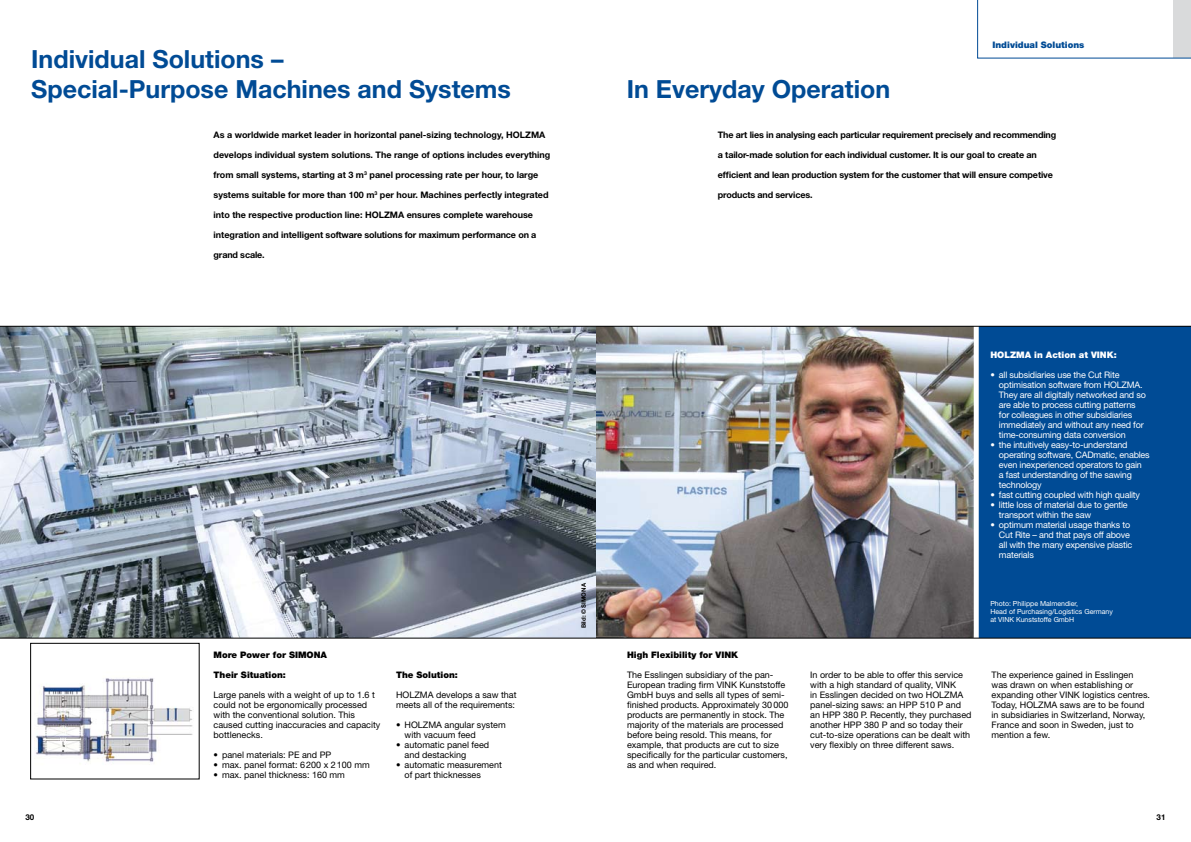
<style>
.page{position:relative;width:1191px;height:842px;background:#fff}
.page>*{position:absolute;margin:0;border:0;box-sizing:border-box;transform-origin:0 0}
.t1{font:700 25px/30px "Helvetica Neue";color:#004b95}
.t2{font:9px/10px "Helvetica Neue";color:#000}
.t3{font:700 9px "Helvetica Neue";color:#000}
.t4{font:9px/10px "Helvetica Neue";letter-spacing:-.02em;color:#fff}
.t5{font:900 9px "Helvetica Neue";color:#000}
.t6{font:900 9px "Helvetica Neue";color:#fff}
.t7{font:900 9px "Helvetica Neue";color:#004b95}
.t8{font:700 8px "Helvetica Neue";color:#000}
.t9{font:7px/8px "Helvetica Neue";color:#fff}
.t10{font:700 6px "Helvetica Neue";color:#000}
</style>
<div class="page">
<div style="left:977px;top:326px;width:214px;height:312px;background:#004b95"></div>
<img style="left:595px;top:327px;width:378px;height:311px">
<div style="left:973px;top:315px;width:5px;height:351px;background:#fff"></div>
<svg style="left:0;top:327px;width:595px;height:311px"></svg>
<svg style="left:977px;top:0;width:214px;height:58px"></svg>
<hr style="left:0;top:638px;width:1191px;height:1px;background:#000">
<hr style="left:0;top:326px;width:1191px;height:1px;background:#000">
<div style="left:30px;top:643px;width:169px;height:136px;border:1px solid #000"></div>
<img style="left:35px;top:678px;width:158px;height:84px">
<h1 class="t1" style="left:31px;top:44px;width:481px">Individual Solutions –<br>Special-Purpose Machines and Systems</h1>
<p class="t3" style="left:214px;top:130px;width:333px">As a worldwide market leader in horizontal panel-sizing technology, HOLZMA</p>
<p class="t3" style="left:214px;top:150px;width:338px">develops individual system solutions. The range of options includes everything</p>
<p class="t3" style="left:214px;top:170px;width:326px">from small systems, starting at 3 m<sup>3</sup> panel processing rate per hour, to large</p>
<p class="t3" style="left:214px;top:190px;width:336px">systems suitable for more than 100 m<sup>3</sup> per hour. Machines perfectly integrated</p>
<p class="t3" style="left:214px;top:210px;width:321px">into the respective production line: HOLZMA ensures complete warehouse</p>
<p class="t3" style="left:214px;top:230px;width:324px">integration and intelligent software solutions for maximum performance on a</p>
<p class="t3" style="left:214px;top:250px;width:53px">grand scale.</p>
<p class="t8" style="left:26px;top:812px;width:10px">30</p>
<p class="t5" style="left:214px;top:650px;width:115px">More Power for SIMONA</p>
<p class="t5" style="left:214px;top:670px;width:74px">Their Situation:</p>
<p class="t2" style="left:214px;top:690px;width:168px">Large panels with a weight of up to 1.6 t could not be ergonomically processed with the conventional solution. This caused cutting inaccuracies and capacity bottlenecks.</p>
<p class="t2" style="left:214px;top:750px;width:119px">• panel materials: PE and PP</p>
<p class="t2" style="left:214px;top:760px;width:158px">• max. panel format: 6200 x 2100 mm</p>
<p class="t2" style="left:214px;top:770px;width:133px">• max. panel thickness: 160 mm</p>
<p class="t5" style="left:396px;top:670px;width:63px">The Solution:</p>
<p class="t2" style="left:396px;top:690px;width:122px">HOLZMA develops a saw that meets all of the requirements:</p>
<p class="t2" style="left:404px;top:720px;width:103px;text-indent:-9px">• HOLZMA angular system with vacuum feed</p>
<p class="t2" style="left:404px;top:740px;width:86px;text-indent:-9px">• automatic panel feed and destacking</p>
<p class="t2" style="left:404px;top:760px;width:99px;text-indent:-9px">• automatic measurement of part thicknesses</p>
<p class="t10" style="left:580px;top:628px;width:47px;rotate:-90deg">Bild: © SIMONA</p>
<h1 class="t1" style="left:626px;top:74px;width:265px">In Everyday Operation</h1>
<p class="t7" style="left:992px;top:40px;width:93px">Individual Solutions</p>
<p class="t3" style="left:718px;top:130px;width:340px">The art lies in analysing each particular requirement precisely and recommending</p>
<p class="t3" style="left:718px;top:150px;width:320px">a tailor-made solution for each individual customer. It is our goal to create an</p>
<p class="t3" style="left:718px;top:170px;width:336px">efficient and lean production system for the customer that will ensure competive</p>
<p class="t3" style="left:718px;top:190px;width:96px">products and services.</p>
<p class="t6" style="left:990px;top:350px;width:128px">HOLZMA in Action at VINK:</p>
<p class="t4" style="left:999px;top:370px;width:149px;text-indent:-9px">• all subsidiaries use the Cut Rite optimisation software from HOLZMA.<br>They are all digitally networked and so are able to process cutting patterns for colleagues in other subsidiaries immediately and without any need for time-consuming data conversion</p>
<p class="t4" style="left:999px;top:440px;width:152px;text-indent:-9px">• the intuitively easy-to-understand operating software, CADmatic, enables even inexperienced operators to gain<br>a fast understanding of the sawing technology</p>
<p class="t4" style="left:990px;top:490px;width:151px">• fast cutting coupled with high quality</p>
<p class="t4" style="left:999px;top:500px;width:130px;text-indent:-9px">• little loss of material due to gentle transport within the saw</p>
<p class="t4" style="left:999px;top:520px;width:135px;text-indent:-9px">• optimum material usage thanks to<br>Cut Rite – and that pays off above all with the many expensive plastic materials</p>
<p class="t9" style="left:990px;top:600px;width:124px">Photo: Philippe Malmendier,<br>Head of Purchasing/Logistics Germany at VINK Kunststoffe GmbH</p>
<p class="t5" style="left:627px;top:650px;width:113px">High Flexibility for VINK</p>
<p class="t2" style="left:627px;top:670px;width:163px">The Esslingen subsidiary of the pan-European trading firm VINK Kunststoffe GmbH buys and sells all types of semi&shy;finished products. Approximately 30000 products are permanently in stock. The majority of the materials are processed before being resold. This means, for example, that products are cut to size specifically for the particular customers, as and when required.</p>
<p class="t2" style="left:810px;top:670px;width:163px">In order to be able to offer this service with a high standard of quality, VINK<br>in Esslingen decided on two HOLZMA panel-sizing saws: an HPP 510 P and an HPP 380 P. Recently, they purchased another HPP 380 P and so today their cut-to-size operations can be dealt with very flexibly on three different saws.</p>
<p class="t2" style="left:991px;top:670px;width:160px">The experience gained in Esslingen was drawn on when establishing or expanding other VINK logistics centres.<br>Today, HOLZMA saws are to be found in subsidiaries in Switzerland, Norway, France and soon in Sweden, just to mention a few.</p>
<p class="t8" style="left:1156px;top:812px;width:10px">31</p>
</div>
